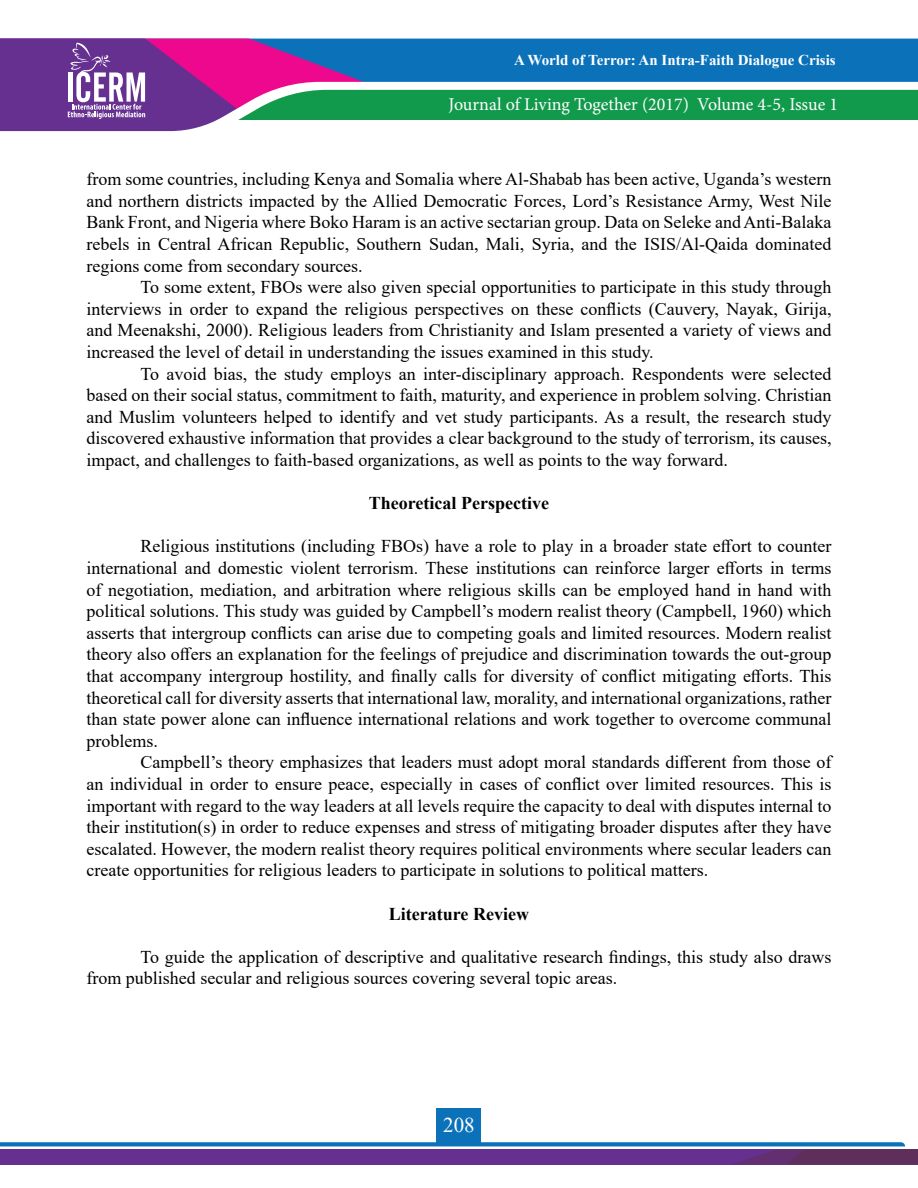
<style>
.page{position:relative;width:918px;height:1188px;background:#fff}
.page>*{position:absolute;margin:0;border:0;box-sizing:border-box;transform-origin:0 0}
.t1{font:21px "Times New Roman";color:#fff}
.t2{font:18px/21.6px "Times New Roman";color:#000;text-align:justify}
.t3{font:18px "Minion Pro";letter-spacing:-.005em;color:#fff}
.t4{font:700 18px "Times New Roman";color:#000}
.t5{font:700 15px "Times New Roman";color:#fff}
</style>
<div class="page">
<div style="left:379px;top:39px;width:539px;height:43px;background:#0b72ba"></div>
<div style="left:379px;top:89px;width:539px;height:31px;background:#119a4b"></div>
<svg style="left:0;top:39px;width:379px;height:93px;background:#88589e"></svg>
<div style="left:437px;top:1108px;width:44px;height:37px;background:#0b72ba"></div>
<svg style="left:0;top:1142px;width:918px;height:22px;background:#6756a1"></svg>
<p class="t5" style="left:514px;top:49px;width:323px">A World of Terror: An Intra-Faith Dialogue Crisis</p>
<p class="t3" style="left:448px;top:92px;width:391px">Journal of Living Together (2017) Volume 4-5, Issue 1</p>
<p class="t2" style="left:86px;top:168px;width:747px">from some countries, including Kenya and Somalia where Al-Shabab has been active, Uganda’s western and northern districts impacted by the Allied Democratic Forces, Lord’s Resistance Army, West Nile Bank Front, and Nigeria where Boko Haram is an active sectarian group. Data on Seleke and Anti-Balaka rebels in Central African Republic, Southern Sudan, Mali, Syria, and the ISIS/Al-Qaida dominated regions come from secondary sources.</p>
<p class="t2" style="left:86px;top:276px;width:747px;text-indent:54px">To some extent, FBOs were also given special opportunities to participate in this study through interviews in order to expand the religious perspectives on these conflicts (Cauvery, Nayak, Girija, and Meenakshi, 2000). Religious leaders from Christianity and Islam presented a variety of views and increased the level of detail in understanding the issues examined in this study.</p>
<p class="t2" style="left:86px;top:362px;width:747px;text-indent:54px">To avoid bias, the study employs an inter-disciplinary approach. Respondents were selected based on their social status, commitment to faith, maturity, and experience in problem solving. Christian and Muslim volunteers helped to identify and vet study participants. As a result, the research study discovered exhaustive information that provides a clear background to the study of terrorism, its causes, impact, and challenges to faith-based organizations, as well as points to the way forward.</p>
<p class="t4" style="left:369px;top:490px;width:182px">Theoretical Perspective</p>
<p class="t2" style="left:86px;top:535px;width:747px;text-indent:54px">Religious institutions (including FBOs) have a role to play in a broader state effort to counter international and domestic violent terrorism. These institutions can reinforce larger efforts in terms of negotiation, mediation, and arbitration where religious skills can be employed hand in hand with political solutions. This study was guided by Campbell’s modern realist theory (Campbell, 1960) which asserts that intergroup conflicts can arise due to competing goals and limited resources. Modern realist theory also offers an explanation for the feelings of prejudice and discrimination towards the out-group that accompany intergroup hostility, and finally calls for diversity of conflict mitigating efforts. This theoretical call for diversity asserts that international law, morality, and international organizations, rather than state power alone can influence international relations and work together to overcome communal problems.</p>
<p class="t2" style="left:86px;top:751px;width:747px;text-indent:54px">Campbell’s theory emphasizes that leaders must adopt moral standards different from those of an individual in order to ensure peace, especially in cases of conflict over limited resources. This is important with regard to the way leaders at all levels require the capacity to deal with disputes internal to their institution(s) in order to reduce expenses and stress of mitigating broader disputes after they have escalated. However, the modern realist theory requires political environments where secular leaders can create opportunities for religious leaders to participate in solutions to political matters.</p>
<p class="t4" style="left:389px;top:901px;width:142px">Literature Review</p>
<p class="t2" style="left:86px;top:945px;width:747px;text-indent:54px">To guide the application of descriptive and qualitative research findings, this study also draws from published secular and religious sources covering several topic areas.</p>
<p class="t1" style="left:443px;top:1110px;width:33px">208</p>
</div>
